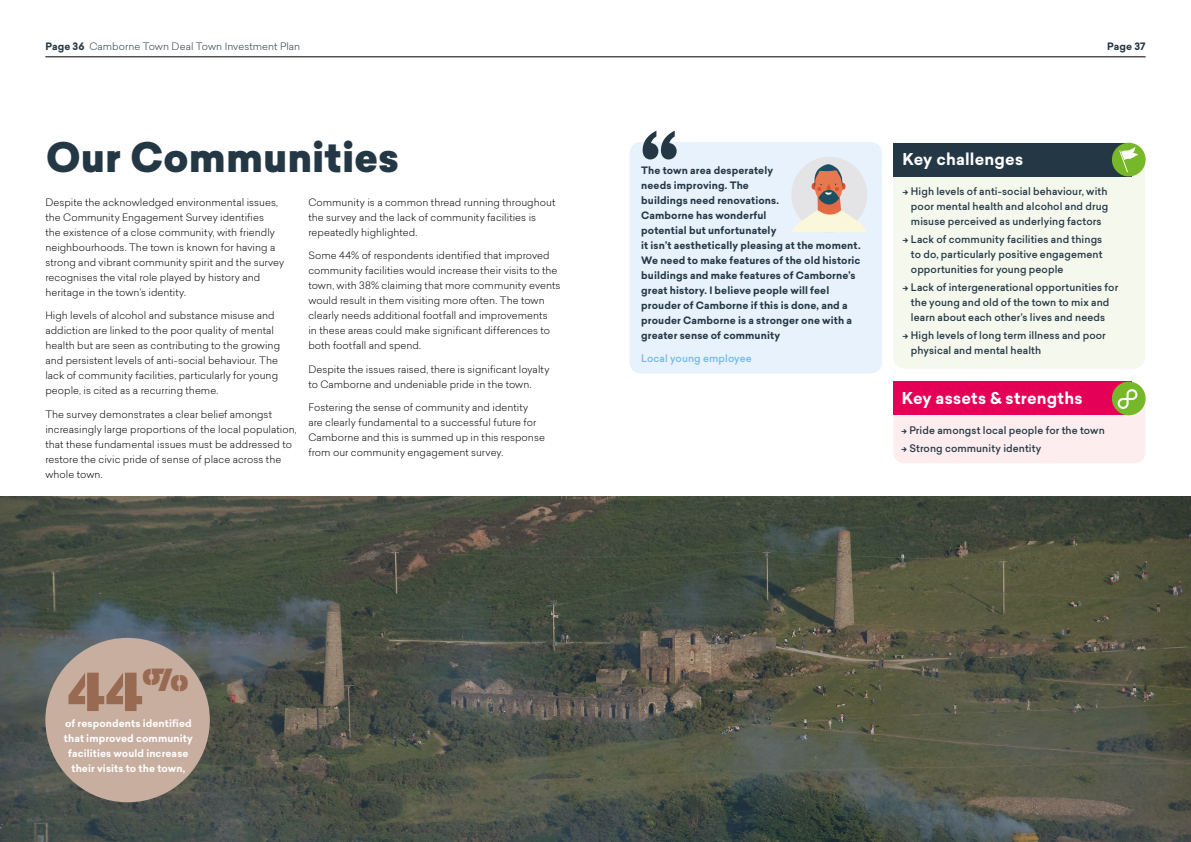
<style>
.page{position:relative;width:1191px;height:842px;background:#fff}
.page>*{position:absolute;margin:0;border:0;box-sizing:border-box;transform-origin:0 0}
.t1{font:800 60px "Paralucent Stencil";color:#986a51}
.t2{font:900 40px "Sailec";color:#243745}
.t3{font:700 16px "Sailec";letter-spacing:.01em;color:#fff}
.t4{font:300 10px/15px "Sailec";letter-spacing:.005em;color:#000}
.t5{font:500 10px/15px "Sailec";letter-spacing:.01em;color:#243745}
.t6{font:700 10px/15px "Sailec";letter-spacing:.01em;color:#243745}
.t7{font:700 10px/15px "Sailec";letter-spacing:.01em;color:#fff;text-align:center}
.t8{font:300 10px "Sailec";letter-spacing:.005em;color:#243745}
.t9{font:500 10px "Sailec";letter-spacing:.01em;color:#6fbae9}
.s1{font-weight:700}
</style>
<div class="page">
<hr style="left:45px;top:57px;width:1100px;height:1px;background:#000">
<img style="left:0;top:496px;width:1191px;height:346px">
<div style="left:45px;top:638px;width:165px;height:164px;background:#c8ae9f;border-radius:50%"></div>
<div style="left:893px;top:143px;width:252px;height:226px;background:#f4f8ed"></div>
<div style="left:893px;top:143px;width:238px;height:33px;background:#243745"></div>
<div style="left:1111px;top:143px;width:34px;height:33px;background:#76b82a;border-radius:50%"></div>
<svg style="left:1119px;top:147px;width:19px;height:25px"></svg>
<div style="left:629px;top:142px;width:253px;height:232px;background:#e7f2fc;border-radius:11px"></div>
<div style="left:791px;top:157px;width:76px;height:76px;background:#e4e4e7;border-radius:50%"></div>
<svg style="left:791px;top:164px;width:76px;height:68px"></svg>
<svg style="left:642px;top:131px;width:34px;height:28px"></svg>
<svg style="left:903px;top:190px;width:5px;height:5px"></svg>
<svg style="left:903px;top:238px;width:5px;height:5px"></svg>
<svg style="left:903px;top:286px;width:5px;height:5px"></svg>
<svg style="left:903px;top:333px;width:5px;height:5px"></svg>
<svg style="left:893px;top:381px;width:252px;height:82px;background:#ee94af"></svg>
<p class="t8" style="left:45px;top:39px;width:256px"><span class="s1">Page 36</span> Camborne Town Deal Town Investment Plan</p>
<p class="t6" style="left:1107px;top:39px;width:40px">Page 37</p>
<h2 class="t2" style="left:46px;top:128px;width:355px">Our Communities</h2>
<p class="t4" style="left:45px;top:194px;width:240px">Despite the acknowledged environmental issues, the Community Engagement Survey identifies<br>the existence of a close community, with friendly neighbourhoods. The town is known for having a strong and vibrant community spirit and the survey recognises the vital role played by history and heritage in the town’s identity.</p>
<p class="t4" style="left:45px;top:308px;width:236px">High levels of alcohol and substance misuse and addiction are linked to the poor quality of mental health but are seen as contributing to the growing and persistent levels of anti-social behaviour. The lack of community facilities, particularly for young people, is cited as a recurring theme.</p>
<p class="t4" style="left:45px;top:406px;width:253px">The survey demonstrates a clear belief amongst increasingly large proportions of the local population, that these fundamental issues must be addressed to restore the civic pride of sense of place across the whole town.</p>
<p class="t4" style="left:308px;top:194px;width:248px">Community is a common thread running throughout the survey and the lack of community facilities is repeatedly highlighted.</p>
<p class="t4" style="left:308px;top:248px;width:254px">Some 44% of respondents identified that improved community facilities would increase their visits to the town, with 38% claiming that more community events would result in them visiting more often. The town clearly needs additional footfall and improvements<br>in these areas could make significant differences to both footfall and spend.</p>
<p class="t4" style="left:308px;top:361px;width:243px">Despite the issues raised, there is significant loyalty to Camborne and undeniable pride in the town.</p>
<p class="t4" style="left:308px;top:400px;width:238px">Fostering the sense of community and identity are clearly fundamental to a successful future for Camborne and this is summed up in this response from our community engagement survey.</p>
<h1 class="t1" style="left:68px;top:651px;width:123px">44<sup>%</sup></h1>
<p class="t7" style="left:64px;top:716px;width:131px">of respondents identified that improved community facilities would increase their visits to the town,</p>
<p class="t6" style="left:641px;top:163px;width:221px">The town area desperately<br>needs improving. The<br>buildings need renovations.<br>Camborne has wonderful<br>potential but unfortunately<br>it isn’t aesthetically pleasing at the moment.<br>We need to make features of the old historic buildings and make features of Camborne’s great history. I believe people will feel prouder of Camborne if this is done, and a prouder Camborne is a stronger one with a greater sense of community</p>
<p class="t9" style="left:641px;top:352px;width:112px">Local young employee</p>
<h3 class="t3" style="left:902px;top:148px;width:122px">Key challenges</h3>
<p class="t5" style="left:911px;top:184px;width:199px;text-align:justify">High levels of anti-social behaviour, with poor mental health and alcohol and drug misuse perceived as underlying factors</p>
<p class="t5" style="left:911px;top:232px;width:193px;text-align:justify">Lack of community facilities and things to do, particularly positive engagement opportunities for young people</p>
<p class="t5" style="left:911px;top:280px;width:209px">Lack of intergenerational opportunities for the young and old of the town to mix and learn about each other’s lives and needs</p>
<p class="t5" style="left:911px;top:327px;width:196px">High levels of long term illness and poor physical and mental health</p>
<h3 class="t3" style="left:901px;top:387px;width:182px">Key assets &amp; strengths</h3>
<p class="t5" style="left:909px;top:421px;width:197px;line-height:17.8px">Pride amongst local people for the town<br>Strong community identity</p>
</div>
